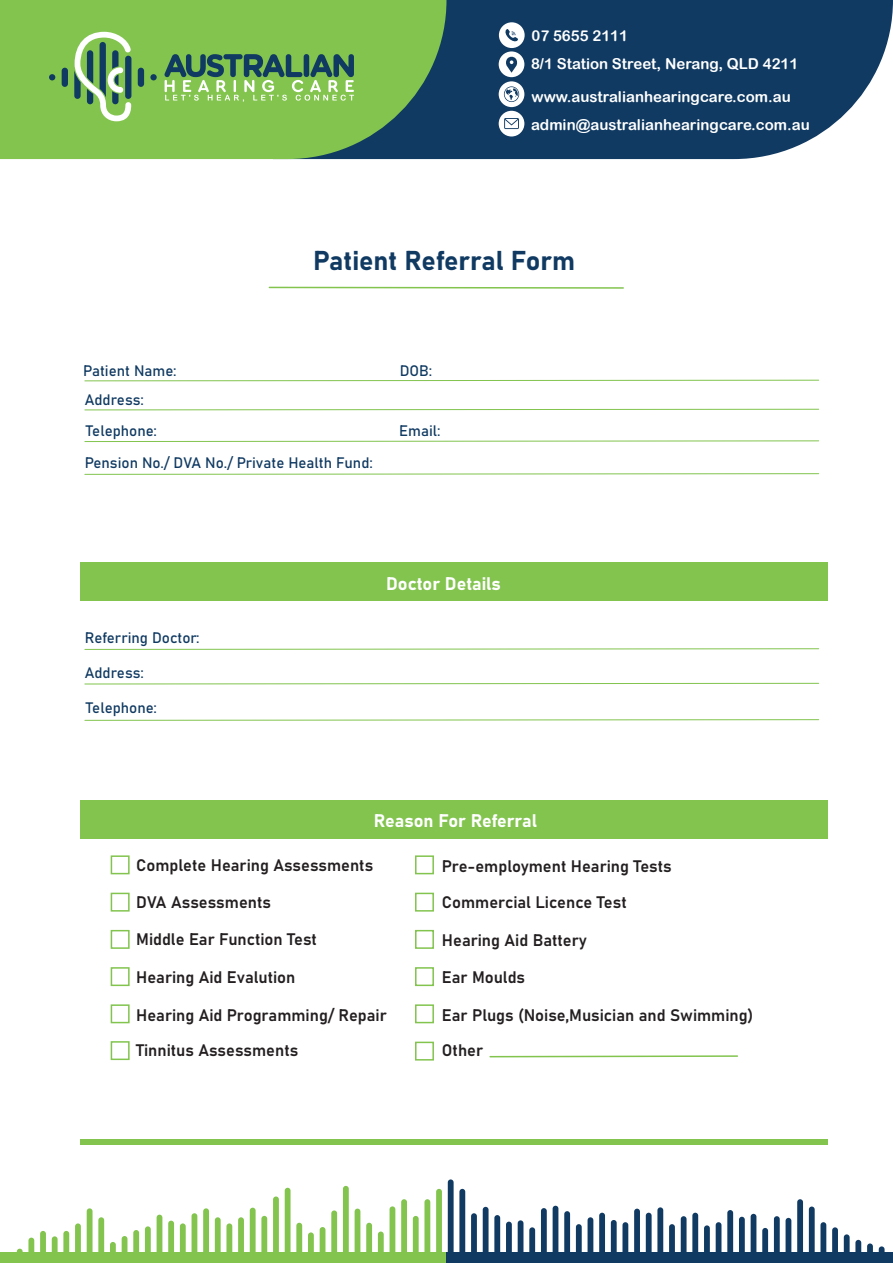
<style>
.page{position:relative;width:893px;height:1263px;background:#fff}
.page>*{position:absolute;margin:0;border:0;box-sizing:border-box;transform-origin:0 0}
.t1{font:26.85px "Bahnschrift";color:#103a62}
.t2{font:18px "Bahnschrift";color:#fff}
.t3{font:16.5px/36.3px "Bahnschrift";color:#231f20}
.t4{font:15px/29.7px "Bahnschrift";color:#103a62}
.t5{font:15px/28px "Arial Rounded MT Bold";color:#fff}
</style>
<div class="page">
<svg style="left:446px;top:0;width:447px;height:159px;background:#23496e"></svg>
<svg style="left:499px;top:22px;width:26px;height:114px"></svg>
<svg style="left:0;top:0;width:446px;height:159px;background:#77b64f"></svg>
<div style="left:62px;top:68px;width:6px;height:19px;background:#103a62;border-radius:3px"></div>
<svg style="left:49px;top:74px;width:6px;height:6px"></svg>
<svg style="left:74px;top:32px;width:57px;height:89px"></svg>
<div style="left:125px;top:56px;width:6px;height:43px;background:#103a62;border-radius:3px"></div>
<div style="left:138px;top:68px;width:6px;height:19px;background:#103a62;border-radius:3px"></div>
<div style="left:150px;top:74px;width:7px;height:6px;background:#103a62;border-radius:3px"></div>
<svg style="left:164px;top:54px;width:190px;height:48px;background:#70a565"></svg>
<svg style="left:268px;top:286px;width:356px;height:3px"></svg>
<svg style="left:84px;top:379px;width:735px;height:3px"></svg>
<svg style="left:84px;top:408px;width:735px;height:3px"></svg>
<svg style="left:84px;top:440px;width:735px;height:2px"></svg>
<svg style="left:84px;top:473px;width:735px;height:2px"></svg>
<div style="left:0;top:1252px;width:446px;height:11px;background:#82c44e"></div>
<div style="left:446px;top:1252px;width:447px;height:11px;background:#103a62"></div>
<svg style="left:122px;top:1236px;width:5px;height:16px"></svg>
<svg style="left:110px;top:1242px;width:6px;height:10px"></svg>
<svg style="left:832px;top:1227px;width:6px;height:25px"></svg>
<svg style="left:844px;top:1234px;width:17px;height:18px"></svg>
<svg style="left:867px;top:1243px;width:6px;height:9px"></svg>
<svg style="left:879px;top:1246px;width:5px;height:6px"></svg>
<svg style="left:809px;top:1206px;width:17px;height:46px"></svg>
<svg style="left:797px;top:1199px;width:6px;height:53px"></svg>
<svg style="left:774px;top:1216px;width:17px;height:36px"></svg>
<svg style="left:762px;top:1228px;width:6px;height:24px"></svg>
<svg style="left:751px;top:1214px;width:5px;height:38px"></svg>
<svg style="left:739px;top:1217px;width:6px;height:35px"></svg>
<svg style="left:727px;top:1210px;width:6px;height:42px"></svg>
<svg style="left:716px;top:1222px;width:5px;height:30px"></svg>
<svg style="left:704px;top:1225px;width:6px;height:27px"></svg>
<svg style="left:692px;top:1213px;width:6px;height:39px"></svg>
<svg style="left:681px;top:1216px;width:5px;height:36px"></svg>
<svg style="left:669px;top:1224px;width:6px;height:28px"></svg>
<svg style="left:646px;top:1207px;width:17px;height:45px"></svg>
<svg style="left:634px;top:1208px;width:6px;height:44px"></svg>
<svg style="left:611px;top:1220px;width:17px;height:32px"></svg>
<svg style="left:599px;top:1213px;width:6px;height:39px"></svg>
<svg style="left:588px;top:1217px;width:5px;height:35px"></svg>
<svg style="left:576px;top:1224px;width:6px;height:28px"></svg>
<svg style="left:564px;top:1211px;width:6px;height:41px"></svg>
<svg style="left:553px;top:1206px;width:5px;height:46px"></svg>
<svg style="left:541px;top:1208px;width:6px;height:44px"></svg>
<svg style="left:529px;top:1227px;width:6px;height:25px"></svg>
<svg style="left:518px;top:1220px;width:5px;height:32px"></svg>
<svg style="left:506px;top:1221px;width:6px;height:31px"></svg>
<svg style="left:483px;top:1207px;width:17px;height:45px"></svg>
<svg style="left:471px;top:1213px;width:6px;height:39px"></svg>
<svg style="left:448px;top:1179px;width:17px;height:73px"></svg>
<svg style="left:436px;top:1189px;width:6px;height:63px"></svg>
<svg style="left:413px;top:1199px;width:17px;height:53px"></svg>
<svg style="left:401px;top:1199px;width:6px;height:53px"></svg>
<svg style="left:390px;top:1206px;width:5px;height:46px"></svg>
<svg style="left:378px;top:1231px;width:6px;height:21px"></svg>
<svg style="left:366px;top:1223px;width:6px;height:29px"></svg>
<svg style="left:355px;top:1208px;width:5px;height:44px"></svg>
<svg style="left:343px;top:1186px;width:6px;height:66px"></svg>
<svg style="left:331px;top:1210px;width:6px;height:42px"></svg>
<svg style="left:320px;top:1227px;width:5px;height:25px"></svg>
<svg style="left:308px;top:1232px;width:6px;height:20px"></svg>
<svg style="left:285px;top:1188px;width:17px;height:64px"></svg>
<svg style="left:273px;top:1196px;width:6px;height:56px"></svg>
<svg style="left:250px;top:1208px;width:17px;height:44px"></svg>
<svg style="left:238px;top:1217px;width:6px;height:35px"></svg>
<svg style="left:215px;top:1217px;width:17px;height:35px"></svg>
<svg style="left:203px;top:1208px;width:6px;height:44px"></svg>
<svg style="left:192px;top:1213px;width:5px;height:39px"></svg>
<svg style="left:180px;top:1223px;width:6px;height:29px"></svg>
<svg style="left:168px;top:1221px;width:6px;height:31px"></svg>
<svg style="left:157px;top:1215px;width:5px;height:37px"></svg>
<svg style="left:145px;top:1226px;width:6px;height:26px"></svg>
<svg style="left:133px;top:1230px;width:6px;height:22px"></svg>
<svg style="left:87px;top:1208px;width:17px;height:44px"></svg>
<svg style="left:75px;top:1223px;width:6px;height:29px"></svg>
<svg style="left:52px;top:1231px;width:17px;height:21px"></svg>
<svg style="left:40px;top:1231px;width:6px;height:21px"></svg>
<svg style="left:17px;top:1237px;width:17px;height:15px"></svg>
<div style="left:80px;top:800px;width:748px;height:39px;background:#82c44e"></div>
<div style="left:80px;top:1138px;width:748px;height:6px;background:#82c44e"></div>
<div style="left:80px;top:562px;width:748px;height:39px;background:#82c44e"></div>
<svg style="left:84px;top:648px;width:735px;height:2px"></svg>
<svg style="left:84px;top:682px;width:735px;height:3px"></svg>
<svg style="left:84px;top:719px;width:735px;height:2px"></svg>
<div style="left:111px;top:855px;width:19px;height:19px;border:2px solid #82c44e"></div>
<div style="left:111px;top:893px;width:19px;height:18px;border:2px solid #82c44e"></div>
<div style="left:111px;top:930px;width:19px;height:19px;border:2px solid #82c44e"></div>
<div style="left:111px;top:967px;width:19px;height:19px;border:2px solid #82c44e"></div>
<div style="left:111px;top:1004px;width:19px;height:19px;border:2px solid #82c44e"></div>
<div style="left:111px;top:1041px;width:19px;height:19px;border:2px solid #82c44e"></div>
<div style="left:415px;top:855px;width:19px;height:19px;border:2px solid #82c44e"></div>
<div style="left:415px;top:893px;width:19px;height:18px;border:2px solid #82c44e"></div>
<div style="left:415px;top:930px;width:19px;height:19px;border:2px solid #82c44e"></div>
<div style="left:415px;top:967px;width:19px;height:19px;border:2px solid #82c44e"></div>
<div style="left:415px;top:1004px;width:19px;height:19px;border:2px solid #82c44e"></div>
<div style="left:415px;top:1042px;width:19px;height:18px;border:2px solid #82c44e"></div>
<svg style="left:489px;top:1055px;width:249px;height:3px"></svg>
<p class="t5" style="left:531px;top:22px;width:98px">07 5655 2111</p>
<p class="t5" style="left:531px;top:50px;width:269px">8/1 Station Street, Nerang, QLD 4211</p>
<p class="t5" style="left:531px;top:82px;width:280px">www.australianhearingcare.com.au admin@australianhearingcare.com.au</p>
<p class="t4" style="left:83px;top:355px;width:95px">Patient Name:<br>Address:</p>
<p class="t4" style="left:86px;top:415px;width:73px">Telephone:</p>
<h1 class="t1" style="left:313px;top:240px;width:263px">Patient Referral Form</h1>
<p class="t4" style="left:400px;top:355px;width:34px">DOB:</p>
<p class="t4" style="left:399px;top:415px;width:43px">Email:</p>
<p class="t4" style="left:85px;top:447px;width:289px">Pension No./ DVA No./ Private Health Fund:</p>
<p class="t4" style="left:85px;top:622px;width:116px">Referring Doctor:</p>
<p class="t4" style="left:85px;top:657px;width:61px">Address:</p>
<p class="t4" style="left:86px;top:692px;width:73px">Telephone:</p>
<p class="t2" style="left:386px;top:570px;width:116px">Doctor Details</p>
<p class="t2" style="left:374px;top:807px;width:165px">Reason For Referral</p>
<p class="t3" style="left:136px;top:846px;width:239px">Complete Hearing Assessments<br>DVA Assessments</p>
<p class="t3" style="left:136px;top:920px;width:182px">Middle Ear Function Test</p>
<p class="t3" style="left:136px;top:958px;width:161px">Hearing Aid Evalution</p>
<p class="t3" style="left:136px;top:996px;width:252px;line-height:35.2px">Hearing Aid Programming/ Repair<br>Tinnitus Assessments</p>
<p class="t3" style="left:442px;top:847px;width:231px">Pre-employment Hearing Tests<br>Commercial Licence Test</p>
<p class="t3" style="left:442px;top:920px;width:146px">Hearing Aid Battery</p>
<p class="t3" style="left:442px;top:958px;width:85px">Ear Moulds</p>
<p class="t3" style="left:442px;top:997px;width:313px;line-height:35.2px">Ear Plugs (Noise,Musician and Swimming)<br>Other</p>
</div>
